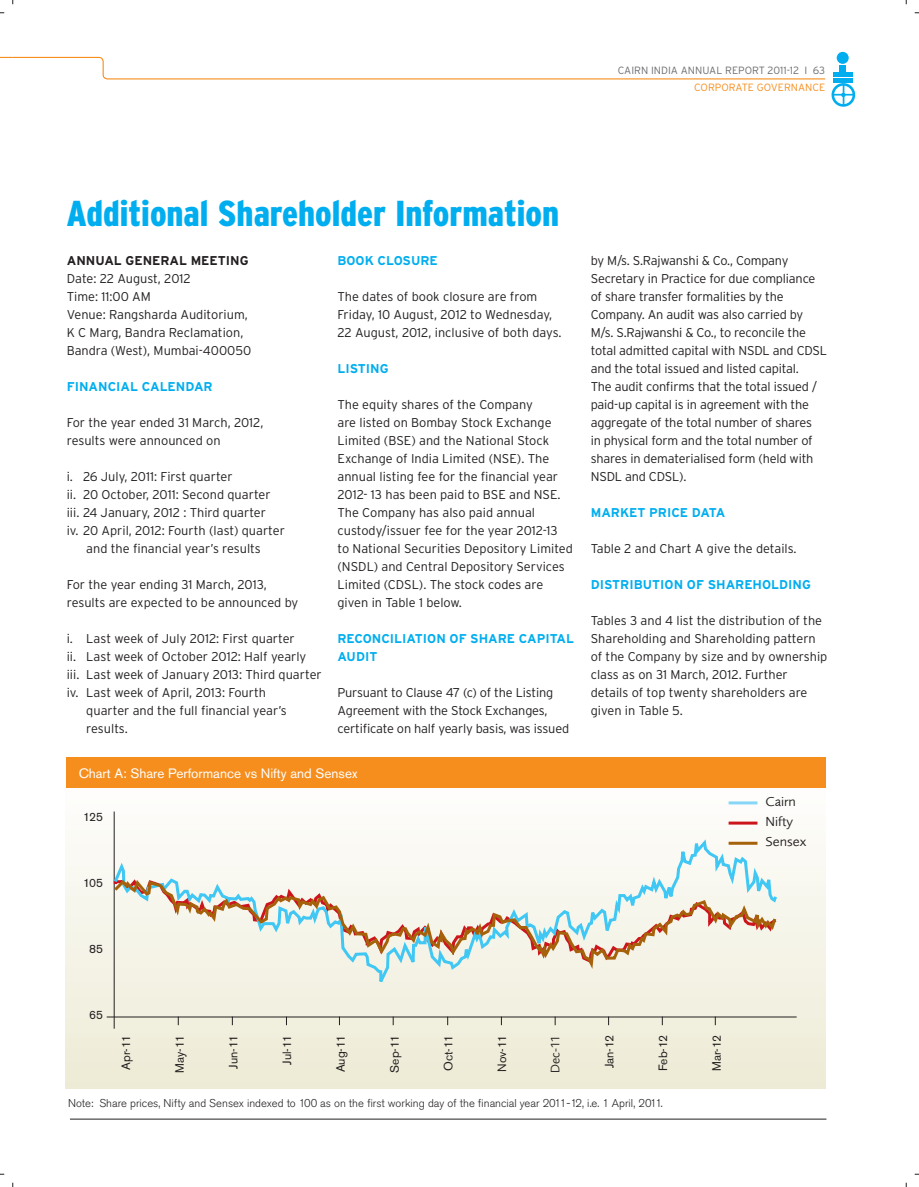
<style>
.page{position:relative;width:919px;height:1187px;background:#fff}
.page>*{position:absolute;margin:0;border:0;box-sizing:border-box;transform-origin:0 0}
.t1{font:900 condensed 36px "Interstate";color:#00aeef}
.t2{font:13.5px "Akzidenz Grotesk BQ";color:#fff}
.t3{font:13.5px/20.1px "Foundry Sans";color:#231f20;scale:1.06 1}
.t4{font:300 12.75px/18px "Interstate";color:#231f20}
.t5{font:700 12.75px/18px "Interstate";color:#00aeef}
.t6{font:12.75px "Foundry Sans";color:#231f20}
.t7{font:12px "Akzidenz Grotesk BQ";color:#231f20}
.t8{font:300 11.25px "Akzidenz Grotesk BQ";color:#231f20}
.t9{font:300 10.5px/16.6px "Interstate";color:#6c6d70;text-align:right}
.s1{color:#f68e1e}
.s2{font-weight:700}
</style>
<div class="page">
<div style="left:836px;top:52px;width:12px;height:12px;background:#00aeef;border-radius:50%"></div>
<svg style="left:0;top:56px;width:855px;height:51px"></svg>
<div style="left:66px;top:771px;width:759px;height:316px;background:linear-gradient(to bottom,#fffcf8,#ecebd7)"></div>
<div style="left:66px;top:757px;width:759px;height:30px;background:#f68e1e"></div>
<hr style="left:114px;top:811px;width:1px;height:217px;background:#231f20">
<hr style="left:107px;top:1016px;width:689px;height:1px;background:#231f20">
<hr style="left:728px;top:801px;width:29px;height:3px;background:#86d6f7">
<hr style="left:70px;top:1118px;width:756px;height:1px;background:#231f20">
<hr style="left:728px;top:821px;width:29px;height:3px;background:#cd151d">
<svg style="left:111px;top:823px;width:668px;height:171px"></svg>
<svg style="left:111px;top:876px;width:667px;height:98px"></svg>
<p class="t9" style="left:617px;top:63px;width:209px">CAIRN INDIA ANNUAL REPORT 2011-12 I 63<br><span class="s1">CORPORATE GOVERNANCE</span></p>
<p class="t1" style="left:66px;top:200px;width:494px">Additional Shareholder Information</p>
<p class="t5" style="left:337px;top:252px;width:102px">BOOK CLOSURE</p>
<p class="t4" style="left:337px;top:288px;width:225px">The dates of book closure are from<br>Friday, 10 August, 2012 to Wednesday,<br>22 August, 2012, inclusive of both days.</p>
<p class="t5" style="left:337px;top:360px;width:53px">LISTING</p>
<p class="t4" style="left:337px;top:396px;width:237px">The equity shares of the Company<br>are listed on Bombay Stock Exchange Limited (BSE) and the National Stock Exchange of India Limited (NSE). The annual listing fee for the financial year 2012- 13 has been paid to BSE and NSE.<br>The Company has also paid annual custody/issuer fee for the year 2012-13<br>to National Securities Depository Limited (NSDL) and Central Depository Services Limited (CDSL). The stock codes are given in Table 1 below.</p>
<p class="t5" style="left:337px;top:630px;width:238px">RECONCILIATION OF SHARE CAPITAL<br>AUDIT</p>
<p class="t4" style="left:337px;top:684px;width:233px">Pursuant to Clause 47 (c) of the Listing<br>Agreement with the Stock Exchanges, certificate on half yearly basis, was issued</p>
<p class="t4" style="left:67px;top:252px;width:186px"><span class="s2">ANNUAL GENERAL MEETING<br></span>Date: 22 August, 2012<br>Time: 11:00 AM<br>Venue: Rangsharda Auditorium,<br>K C Marg, Bandra Reclamation,<br>Bandra (West), Mumbai-400050</p>
<p class="t5" style="left:67px;top:378px;width:147px">FINANCIAL CALENDAR</p>
<p class="t4" style="left:67px;top:414px;width:198px">For the year ended 31 March, 2012, results were announced on</p>
<p class="t4" style="left:67px;top:468px;width:167px">i. 26 July, 2011: First quarter</p>
<p class="t4" style="left:67px;top:486px;width:205px">ii. 20 October, 2011: Second quarter</p>
<p class="t4" style="left:67px;top:504px;width:201px">iii. 24 January, 2012 : Third quarter</p>
<p class="t4" style="left:67px;top:522px;width:219px">iv. 20 April, 2012: Fourth (last) quarter</p>
<p class="t4" style="left:86px;top:540px;width:176px">and the financial year’s results</p>
<p class="t4" style="left:67px;top:576px;width:233px">For the year ending 31 March, 2013, results are expected to be announced by</p>
<p class="t4" style="left:67px;top:630px;width:229px">i. Last week of July 2012: First quarter</p>
<p class="t4" style="left:67px;top:648px;width:241px">ii. Last week of October 2012: Half yearly</p>
<p class="t4" style="left:67px;top:666px;width:256px">iii. Last week of January 2013: Third quarter</p>
<p class="t4" style="left:67px;top:684px;width:201px">iv. Last week of April, 2013: Fourth</p>
<p class="t4" style="left:86px;top:702px;width:202px">quarter and the full financial year’s</p>
<p class="t4" style="left:86px;top:720px;width:43px">results.</p>
<p class="t2" style="left:79px;top:768px;width:280px">Chart A: Share Performance vs Nifty and Sensex</p>
<p class="t7" style="left:83px;top:812px;width:21px">125</p>
<p class="t7" style="left:83px;top:878px;width:21px">105</p>
<p class="t4" style="left:590px;top:252px;width:238px">by M/s. S.Rajwanshi &amp; Co., Company Secretary in Practice for due compliance of share transfer formalities by the Company. An audit was also carried by M/s. S.Rajwanshi &amp; Co., to reconcile the total admitted capital with NSDL and CDSL and the total issued and listed capital.<br>The audit confirms that the total issued / paid-up capital is in agreement with the aggregate of the total number of shares<br>in physical form and the total number of shares in dematerialised form (held with NSDL and CDSL).</p>
<p class="t5" style="left:590px;top:504px;width:136px">MARKET PRICE DATA</p>
<p class="t4" style="left:590px;top:540px;width:207px">Table 2 and Chart A give the details.</p>
<p class="t5" style="left:590px;top:576px;width:222px">DISTRIBUTION OF SHAREHOLDING</p>
<p class="t4" style="left:590px;top:612px;width:238px">Tables 3 and 4 list the distribution of the Shareholding and Shareholding pattern of the Company by size and by ownership class as on 31 March, 2012. Further details of top twenty shareholders are given in Table 5.</p>
<p class="t3" style="left:765px;top:792px;width:40px">Cairn<br>Nifty<br>Sensex</p>
<p class="t7" style="left:89px;top:944px;width:15px">85</p>
<p class="t7" style="left:89px;top:1010px;width:15px">65</p>
<p class="t7" style="left:121px;top:1069px;width:36px;rotate:-90deg">Apr-11</p>
<p class="t7" style="left:175px;top:1072px;width:39px;rotate:-90deg">May-11</p>
<p class="t7" style="left:229px;top:1068px;width:35px;rotate:-90deg">Jun-11</p>
<p class="t7" style="left:282px;top:1064px;width:31px;rotate:-90deg">Jul-11</p>
<p class="t7" style="left:336px;top:1072px;width:39px;rotate:-90deg">Aug-11</p>
<p class="t7" style="left:390px;top:1072px;width:39px;rotate:-90deg">Sep-11</p>
<p class="t7" style="left:444px;top:1071px;width:37px;rotate:-90deg">Oct-11</p>
<p class="t7" style="left:497px;top:1071px;width:38px;rotate:-90deg">Nov-11</p>
<p class="t6" style="left:548px;top:1072px;width:39px;rotate:-90deg">Dec-11</p>
<p class="t7" style="left:604px;top:1068px;width:35px;rotate:-90deg">Jan-12</p>
<p class="t7" style="left:658px;top:1070px;width:37px;rotate:-90deg">Feb-12</p>
<p class="t7" style="left:712px;top:1071px;width:37px;rotate:-90deg">Mar-12</p>
<p class="t8" style="left:68px;top:1098px;width:596px">Note: Share prices, Nifty and Sensex indexed to 100 as on the first working day of the financial year 2011-12, i.e. 1 April, 2011.</p>
</div>
